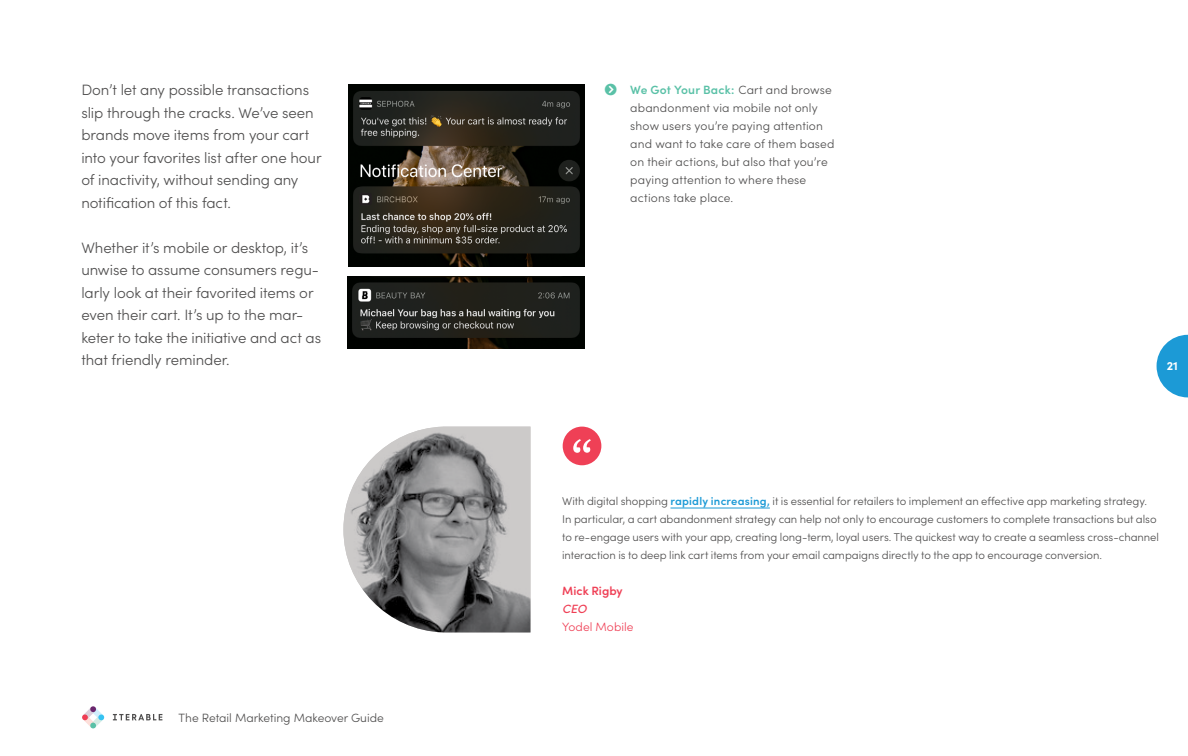
<style>
.page{position:relative;width:1188px;height:756px;background:#fff}
.page>*{position:absolute;margin:0;border:0;box-sizing:border-box;transform-origin:0 0}
.t1{font:300 15px/22.5px "Sofia Pro";letter-spacing:-.005em;color:#4e4d4d}
.t2{font:300 12px/18px "Sofia Pro";letter-spacing:.015em;color:#4e4d4d}
.t3{font:300 12px "Sofia Pro";letter-spacing:.005em;color:#ef4056}
.t4{font:600 12px "Sofia Pro";color:#ef4056}
.t5{font:italic 500 12px "Sofia Pro";color:#ef4056}
.t6{font:700 12px "Sofia Pro";color:#fff}
.t7{font:300 11.25px/18px "Sofia Pro";letter-spacing:-.005em;color:#4e4d4d}
.s1{font-weight:600;color:#5ac1a7}
.s2{font-weight:600;color:#1c9ad6}
</style>
<div class="page">
<hr style="left:671px;top:508px;width:99px;height:1px;background:#1c9ad6">
<img style="left:343px;top:427px;width:187px;height:205px">
<div style="left:563px;top:427px;width:38px;height:38px;background:#ef4056;border-radius:50%"></div>
<svg style="left:573px;top:439px;width:18px;height:14px"></svg>
<img style="left:348px;top:85px;width:237px;height:182px">
<img style="left:348px;top:276px;width:236px;height:72px">
<svg style="left:1157px;top:335px;width:31px;height:62px"></svg>
<svg style="left:82px;top:706px;width:22px;height:23px"></svg>
<svg style="left:113px;top:714px;width:49px;height:6px"></svg>
<h1 class="t1" style="left:81px;top:78px;width:242px">Don’t let any possible transactions slip through the cracks. We’ve seen brands move items from your cart into your favorites list after one hour of inactivity, without sending any notification of this fact.</h1>
<h1 class="t1" style="left:81px;top:235px;width:241px">Whether it’s mobile or desktop, it’s unwise to assume consumers regu&shy;larly look at their favorited items or even their cart. It’s up to the mar&shy;keter to take the initiative and act as that friendly reminder.</h1>
<p class="t2" style="left:179px;top:708px;width:207px">The Retail Marketing Makeover Guide</p>
<p class="t2" style="left:630px;top:80px;width:206px"><span class="s1">We Got Your Back:</span> Cart and browse abandonment via mobile not only show users you’re paying attention and want to take care of them based on their actions, but also that you’re paying attention to where these actions take place.</p>
<p class="t6" style="left:1167px;top:357px;width:13px">21</p>
<p class="t7" style="left:562px;top:491px;width:598px">With digital shopping <span class="s2">rapidly increasing,</span> it is essential for retailers to implement an effective app marketing strategy.<br>In particular, a cart abandonment strategy can help not only to encourage customers to complete transactions but also to re-engage users with your app, creating long-term, loyal users. The quickest way to create a seamless cross-channel interaction is to deep link cart items from your email campaigns directly to the app to encourage conversion.</p>
<p class="t4" style="left:562px;top:582px;width:62px">Mick Rigby</p>
<p class="t5" style="left:562px;top:600px;width:26px">CEO</p>
<p class="t3" style="left:562px;top:618px;width:73px">Yodel Mobile</p>
</div>
